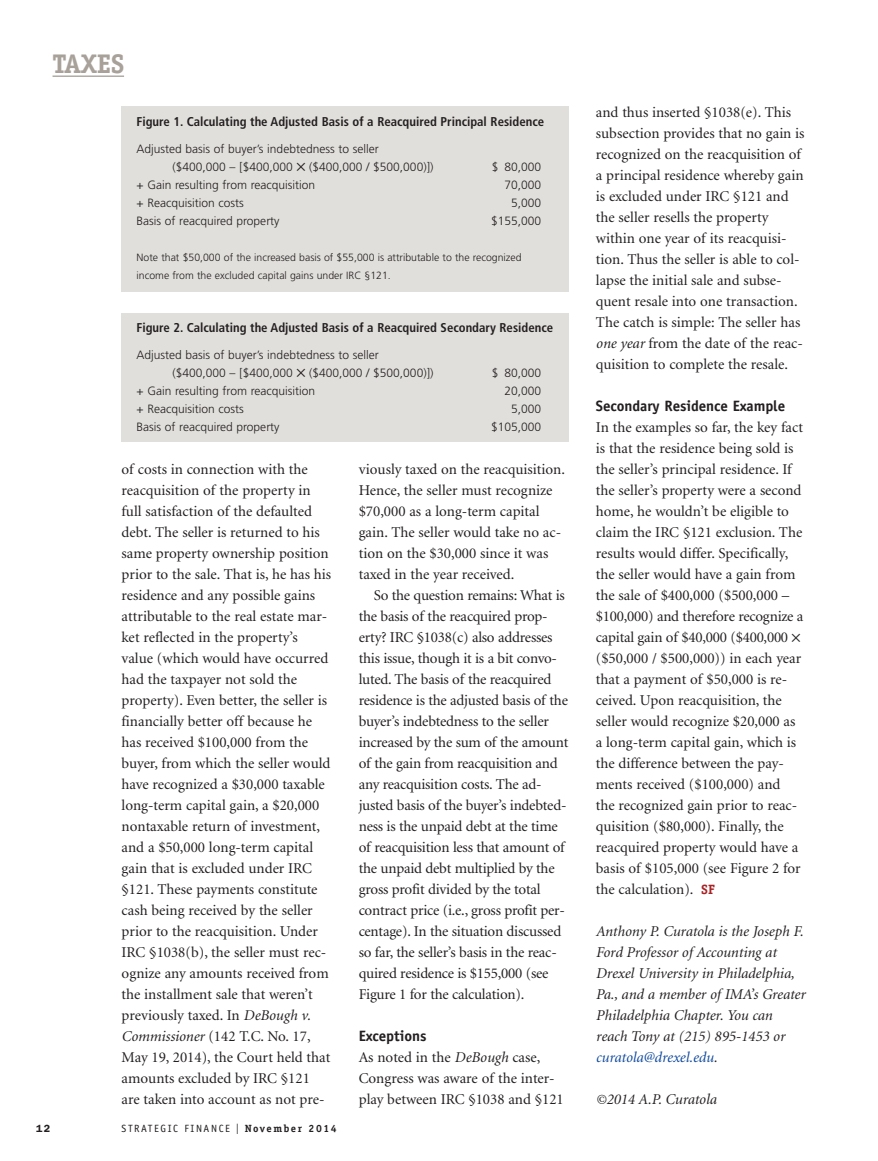
<style>
.page{position:relative;width:878px;height:1161px;background:#fff}
.page>*{position:absolute;margin:0;border:0;box-sizing:border-box;transform-origin:0 0}
.t1{font:700 27px "Officina Serif";letter-spacing:-.015em;color:#a8a19a}
.t2{font:15px/21px "Minion";color:#231f20}
.t3{font:italic 15px/21px "Minion";color:#231f20}
.t4{font:700 15px "Officina Sans";letter-spacing:-.005em;color:#231f20}
.t5{font:700 condensed 12.75px "Frutiger";color:#231f20}
.t6{font:300 12px/18px "Frutiger";color:#231f20}
.t7{font:300 10.5px/18px "Frutiger";color:#231f20}
.t8{font:10.5px "Officina Sans";letter-spacing:.15em;color:#231f20}
.t9{font:600 10.5px "Franklin Gothic";color:#231f20}
.s1{font-style:italic}
.s2{font-family:"Franklin Gothic";font-size:15px}
.s3{font-family:"Officina Serif";font-weight:700}
.s4{font-family:"Officina Serif";font-weight:700;font-size:13.5px;color:#a72428}
.s5{color:#0f499d}
</style>
<div class="page">
<hr style="left:52px;top:76px;width:72px;height:1px;background:#a8a19a">
<div style="left:122px;top:106px;width:446px;height:185px;background:#e1dfdc"></div>
<div style="left:122px;top:313px;width:446px;height:129px;background:#e1dfdc"></div>
<h1 class="t1" style="left:52px;top:54px;width:73px">TAXES</h1>
<p class="t5" style="left:136px;top:116px;width:409px">Figure 1. Calculating the Adjusted Basis of a Reacquired Principal Residence</p>
<p class="t6" style="left:172px;top:141px;width:262px;text-indent:-36px">Adjusted basis of buyer’s indebtedness to seller ($400,000 – [$400,000 ✕ ($400,000 / $500,000)])</p>
<p class="t6" style="left:491px;top:159px;width:51px">$ 80,000</p>
<p class="t6" style="left:136px;top:177px;width:180px">+ Gain resulting from reacquisition</p>
<p class="t6" style="left:504px;top:177px;width:38px">70,000</p>
<p class="t6" style="left:136px;top:195px;width:109px">+ Reacquisition costs</p>
<p class="t6" style="left:511px;top:195px;width:32px">5,000</p>
<p class="t6" style="left:136px;top:213px;width:145px">Basis of reacquired property</p>
<p class="t6" style="left:491px;top:213px;width:52px">$155,000</p>
<p class="t7" style="left:136px;top:249px;width:386px">Note that $50,000 of the increased basis of $55,000 is attributable to the recognized income from the excluded capital gains under IRC §121.</p>
<p class="t5" style="left:136px;top:322px;width:418px">Figure 2. Calculating the Adjusted Basis of a Reacquired Secondary Residence</p>
<p class="t6" style="left:172px;top:347px;width:262px;text-indent:-36px">Adjusted basis of buyer’s indebtedness to seller ($400,000 – [$400,000 ✕ ($400,000 / $500,000)])</p>
<p class="t6" style="left:491px;top:365px;width:51px">$ 80,000</p>
<p class="t6" style="left:136px;top:383px;width:180px">+ Gain resulting from reacquisition</p>
<p class="t6" style="left:504px;top:383px;width:38px">20,000</p>
<p class="t6" style="left:136px;top:401px;width:109px">+ Reacquisition costs</p>
<p class="t6" style="left:511px;top:401px;width:32px">5,000</p>
<p class="t6" style="left:136px;top:419px;width:145px">Basis of reacquired property</p>
<p class="t6" style="left:491px;top:419px;width:52px">$105,000</p>
<p class="t2" style="left:121px;top:460px;width:211px">of costs in connection with the reacquisition of the property in full satisfaction of the defaulted debt. The seller is returned to his same property ownership position prior to the sale. That is, he has his residence and any possible gains attributable to the real estate mar&shy;ket reflected in the property’s value (which would have occurred had the taxpayer not sold the property). Even better, the seller is financially better off because he has received $100,000 from the buyer, from which the seller would have recognized a $30,000 taxable long-term capital gain, a $20,000 nontaxable return of investment, and a $50,000 long-term capital gain that is excluded under IRC §121. These payments constitute cash being received by the seller prior to the reacquisition. Under IRC §1038(b), the seller must rec&shy;ognize any amounts received from the installment sale that weren’t previously taxed. In <span class="s1">DeBough v.<br>Commissioner</span> (142 T.C. No. 17, May 19, 2014), the Court held that amounts excluded by IRC §121 are taken into account as not pre-</p>
<p class="t2" style="left:359px;top:460px;width:208px">viously taxed on the reacquisition.<br>Hence, the seller must recognize $70,000 as a long-term capital gain. The seller would take no ac&shy;tion on the $30,000 since it was taxed in the year received.</p>
<p class="t2" style="left:359px;top:586px;width:211px;text-indent:15px">So the question remains: What is the basis of the reacquired prop&shy;erty? IRC §1038(c) also addresses this issue, though it is a bit convo&shy;luted. The basis of the reacquired residence is the adjusted basis of the buyer’s indebtedness to the seller increased by the sum of the amount of the gain from reacquisition and any reacquisition costs. The ad&shy;justed basis of the buyer’s indebted&shy;ness is the unpaid debt at the time of reacquisition less that amount of the unpaid debt multiplied by the gross profit divided by the total contract price (i.e., gross profit per&shy;centage). In the situation discussed so far, the seller’s basis in the reac&shy;quired residence is $155,000 (see Figure 1 for the calculation).</p>
<p class="t4" style="left:359px;top:1030px;width:69px">Exceptions</p>
<p class="t2" style="left:359px;top:1048px;width:206px">As noted in the <span class="s1">DeBough</span> case,<br>Congress was aware of the inter&shy;play between IRC §1038 and §121</p>
<p class="t9" style="left:36px;top:1125px;width:16px">12</p>
<p class="t8" style="left:122px;top:1125px;width:217px">STRATEGIC FINANCE <span class="s2">I</span> <span class="s3">November 2014</span></p>
<p class="t2" style="left:596px;top:103px;width:210px">and thus inserted §1038(e). This subsection provides that no gain is recognized on the reacquisition of a principal residence whereby gain is excluded under IRC §121 and the seller resells the property within one year of its reacquisi&shy;tion. Thus the seller is able to col&shy;lapse the initial sale and subse&shy;quent resale into one transaction.<br>The catch is simple: The seller has <span class="s1">one year</span> from the date of the reac&shy;quisition to complete the resale.</p>
<p class="t4" style="left:596px;top:400px;width:191px">Secondary Residence Example</p>
<p class="t2" style="left:596px;top:418px;width:209px">In the examples so far, the key fact is that the residence being sold is the seller’s principal residence. If the seller’s property were a second home, he wouldn’t be eligible to claim the IRC §121 exclusion. The results would differ. Specifically, the seller would have a gain from the sale of $400,000 ($500,000 – $100,000) and therefore recognize a capital gain of $40,000 ($400,000 ✕ ($50,000 / $500,000)) in each year that a payment of $50,000 is re&shy;ceived. Upon reacquisition, the seller would recognize $20,000 as a long-term capital gain, which is the difference between the pay&shy;ments received ($100,000) and<br>the recognized gain prior to reac&shy;quisition ($80,000). Finally, the reacquired property would have a basis of $105,000 (see Figure 2 for the calculation). <span class="s4">SF</span></p>
<p class="t3" style="left:596px;top:922px;width:211px">Anthony P. Curatola is the Joseph F.<br>Ford Professor of Accounting at<br>Drexel University in Philadelphia,<br>Pa., and a member of IMA’s Greater<br>Philadelphia Chapter. You can reach Tony at (215) 895-1453 or <span class="s5">curatola@drexel.edu</span>.</p>
<p class="t3" style="left:596px;top:1090px;width:122px">©2014 A.P. Curatola</p>
</div>
